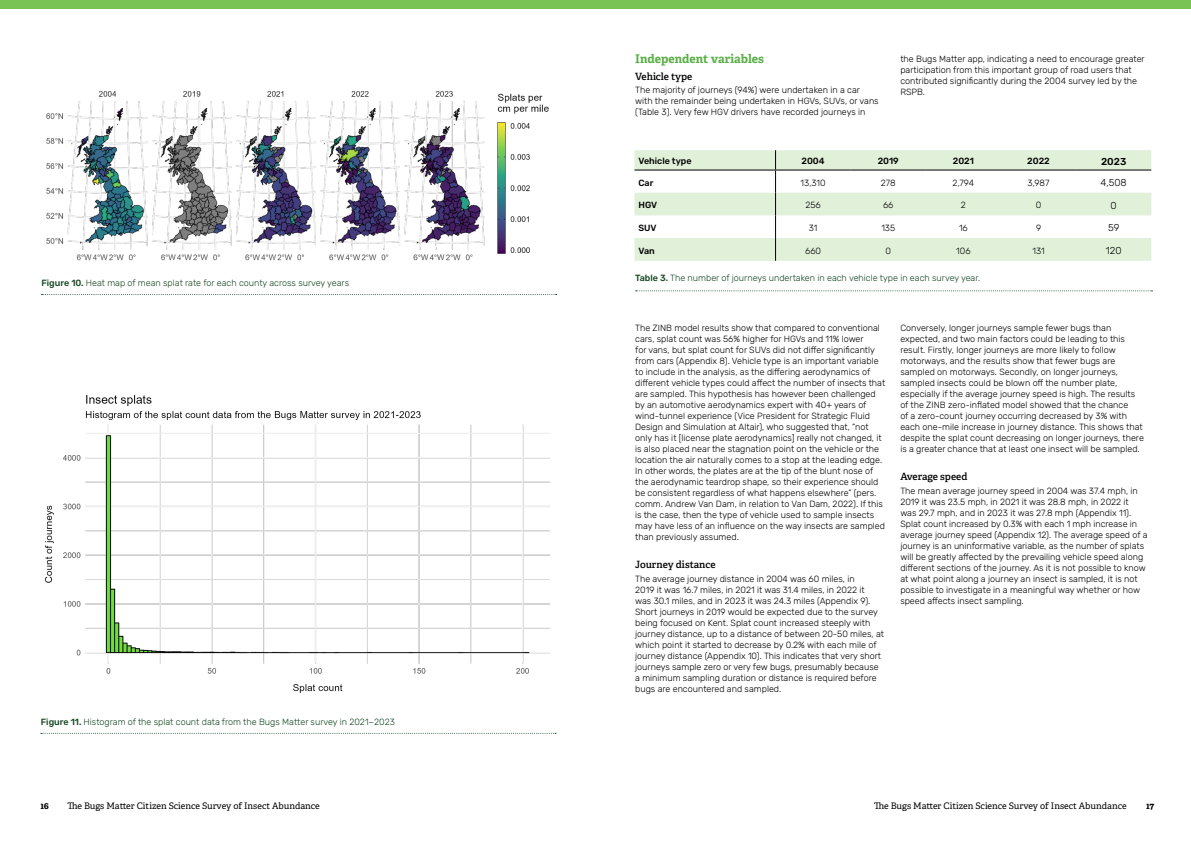
<style>
.page{position:relative;width:1191px;height:842px;background:#fff}
.page>*{position:absolute;margin:0;border:0;box-sizing:border-box;transform-origin:0 0}
.Paragraph{font:700 12px "Adelle";color:#5aaf47}
.Paragraph-2{font:600 10px "Adelle";color:#000}
.P_Intro{font:300 10px "Rubik";color:#000}
.P_Intro-2{font:500 10px "Rubik";color:#000}
.Paragraph-3{font:300 9px/11px "Rubik";color:#000}
.Paragraph-4{font:300 9px "Rubik";color:#144722}
.t1{font:9px "Adelle";color:#000}
.P_Intro-3{font:300 9px "Rubik";color:#000}
.P_Intro-4{font:500 9px "Rubik";color:#000}
.t2{font:700 9px "Adelle";color:#000}
.s1{font-weight:500}
</style>
<div class="page">
<div style="left:0;top:0;width:1191px;height:9px;background:#79c254"></div>
<svg style="left:634px;top:150px;width:517px;height:111px;fill:#e1f0d8"></svg>
<svg style="left:775px;top:150px;width:1px;height:111px"></svg>
<hr style="left:634px;top:170px;width:141px;height:1px;background:#000">
<hr style="left:775px;top:170px;width:75px;height:1px;background:#000">
<hr style="left:850px;top:170px;width:76px;height:1px;background:#000">
<hr style="left:926px;top:170px;width:75px;height:1px;background:#000">
<hr style="left:1001px;top:170px;width:75px;height:1px;background:#000">
<hr style="left:1076px;top:170px;width:75px;height:1px;background:#000">
<svg style="left:635px;top:290px;width:517px;height:1px"></svg>
<img style="left:45px;top:394px;width:505px;height:299px">
<svg style="left:41px;top:733px;width:515px;height:1px"></svg>
<img style="left:46px;top:92px;width:503px;height:169px">
<svg style="left:41px;top:294px;width:515px;height:1px"></svg>
<p class="Paragraph-4" style="left:41px;top:276px;width:309px"><span class="s1">Figure 10.</span> Heat map of mean splat rate for each county across survey years</p>
<p class="Paragraph-4" style="left:41px;top:715px;width:355px"><span class="s1">Figure 11.</span> Histogram of the splat count data from the Bugs Matter survey in 2021−2023</p>
<p class="Paragraph" style="left:635px;top:50px;width:130px">Independent variables</p>
<p class="Paragraph-2" style="left:635px;top:70px;width:59px">Vehicle type</p>
<p class="Paragraph-3" style="left:635px;top:85px;width:245px">The majority of journeys (94%) were undertaken in a car with the remainder being undertaken in HGVs, SUVs, or vans (Table 3). Very few HGV drivers have recorded journeys in</p>
<p class="Paragraph-3" style="left:900px;top:54px;width:246px">the Bugs Matter app, indicating a need to encourage greater participation from this important group of road users that contributed significantly during the 2004 survey led by the RSPB.</p>
<p class="P_Intro-4" style="left:638px;top:156px;width:55px">Vehicle type</p>
<p class="P_Intro-4" style="left:801px;top:156px;width:25px">2004</p>
<p class="P_Intro-4" style="left:877px;top:156px;width:23px">2019</p>
<p class="P_Intro-4" style="left:952px;top:156px;width:23px">2021</p>
<p class="P_Intro-4" style="left:1027px;top:156px;width:24px">2022</p>
<p class="P_Intro-2" style="left:1101px;top:156px;width:27px">2023</p>
<p class="P_Intro-4" style="left:638px;top:177px;width:17px">Car</p>
<p class="P_Intro-3" style="left:800px;top:176px;width:26px">13,310</p>
<p class="P_Intro-3" style="left:880px;top:176px;width:16px">278</p>
<p class="P_Intro-3" style="left:952px;top:176px;width:23px">2,794</p>
<p class="P_Intro-3" style="left:1027px;top:176px;width:23px">3,987</p>
<p class="P_Intro" style="left:1100px;top:175px;width:28px">4,508</p>
<p class="P_Intro-4" style="left:638px;top:200px;width:20px">HGV</p>
<p class="P_Intro-3" style="left:805px;top:199px;width:17px">256</p>
<p class="P_Intro-3" style="left:883px;top:199px;width:12px">66</p>
<p class="P_Intro-3" style="left:961px;top:199px;width:7px">2</p>
<p class="P_Intro-3" style="left:1035px;top:199px;width:7px">0</p>
<p class="P_Intro" style="left:1110px;top:198px;width:8px">0</p>
<p class="P_Intro-4" style="left:638px;top:223px;width:20px">SUV</p>
<p class="P_Intro-3" style="left:809px;top:221px;width:10px">31</p>
<p class="P_Intro-3" style="left:881px;top:221px;width:15px">135</p>
<p class="P_Intro-3" style="left:959px;top:221px;width:10px">16</p>
<p class="P_Intro-3" style="left:1036px;top:221px;width:7px">9</p>
<p class="P_Intro" style="left:1108px;top:221px;width:13px">59</p>
<p class="P_Intro-4" style="left:638px;top:245px;width:18px">Van</p>
<p class="P_Intro-3" style="left:805px;top:244px;width:17px">660</p>
<p class="P_Intro-3" style="left:885px;top:244px;width:7px">0</p>
<p class="P_Intro-3" style="left:956px;top:244px;width:16px">106</p>
<p class="P_Intro-3" style="left:1032px;top:244px;width:14px">131</p>
<p class="P_Intro" style="left:1105px;top:243px;width:17px">120</p>
<p class="Paragraph-4" style="left:635px;top:271px;width:346px"><span class="s1">Table 3.</span> The number of journeys undertaken in each vehicle type in each survey year.</p>
<p class="Paragraph-3" style="left:635px;top:323px;width:252px">The ZINB model results show that compared to conventional cars, splat count was 56% higher for HGVs and 11% lower<br>for vans, but splat count for SUVs did not differ significantly from cars (Appendix 8). Vehicle type is an important variable to include in the analysis, as the differing aerodynamics of different vehicle types could affect the number of insects that are sampled. This hypothesis has however been challenged by an automotive aerodynamics expert with 40+ years of wind-tunnel experience (Vice President for Strategic Fluid Design and Simulation at Altair), who suggested that, “not only has it [license plate aerodynamics] really not changed, it is also placed near the stagnation point on the vehicle or the location the air naturally comes to a stop at the leading edge.<br>In other words, the plates are at the tip of the blunt nose of the aerodynamic teardrop shape, so their experience should be consistent regardless of what happens elsewhere” (pers. comm. Andrew Van Dam, in relation to Van Dam, 2022). If this is the case, then the type of vehicle used to sample insects may have less of an influence on the way insects are sampled than previously assumed.</p>
<p class="Paragraph-2" style="left:635px;top:558px;width:82px">Journey distance</p>
<p class="Paragraph-3" style="left:635px;top:574px;width:250px">The average journey distance in 2004 was 60 miles, in<br>2019 it was 16.7 miles, in 2021 it was 31.4 miles, in 2022 it<br>was 30.1 miles, and in 2023 it was 24.3 miles (Appendix 9).<br>Short journeys in 2019 would be expected due to the survey being focused on Kent. Splat count increased steeply with journey distance, up to a distance of between 20-50 miles, at which point it started to decrease by 0.2% with each mile of journey distance (Appendix 10). This indicates that very short journeys sample zero or very few bugs, presumably because a minimum sampling duration or distance is required before bugs are encountered and sampled.</p>
<p class="Paragraph-3" style="left:900px;top:323px;width:245px">Conversely, longer journeys sample fewer bugs than expected, and two main factors could be leading to this result. Firstly, longer journeys are more likely to follow motorways, and the results show that fewer bugs are sampled on motorways. Secondly, on longer journeys, sampled insects could be blown off the number plate, especially if the average journey speed is high. The results of the ZINB zero-inflated model showed that the chance<br>of a zero-count journey occurring decreased by 3% with each one-mile increase in journey distance. This shows that despite the splat count decreasing on longer journeys, there is a greater chance that at least one insect will be sampled.</p>
<p class="Paragraph-2" style="left:900px;top:470px;width:69px">Average speed</p>
<p class="Paragraph-3" style="left:900px;top:486px;width:249px">The mean average journey speed in 2004 was 37.4 mph, in 2019 it was 23.5 mph, in 2021 it was 28.8 mph, in 2022 it<br>was 29.7 mph, and in 2023 it was 27.8 mph (Appendix 11).<br>Splat count increased by 0.3% with each 1 mph increase in average journey speed (Appendix 12). The average speed of a journey is an uninformative variable, as the number of splats will be greatly affected by the prevailing vehicle speed along different sections of the journey. As it is not possible to know at what point along a journey an insect is sampled, it is not possible to investigate in a meaningful way whether or how speed affects insect sampling.</p>
<p class="t2" style="left:40px;top:800px;width:10px">16</p>
<p class="t1" style="left:67px;top:801px;width:254px">The Bugs Matter Citizen Science Survey of Insect Abundance</p>
<p class="t1" style="left:874px;top:801px;width:254px">The Bugs Matter Citizen Science Survey of Insect Abundance</p>
<p class="t2" style="left:1146px;top:800px;width:10px">17</p>
</div>
